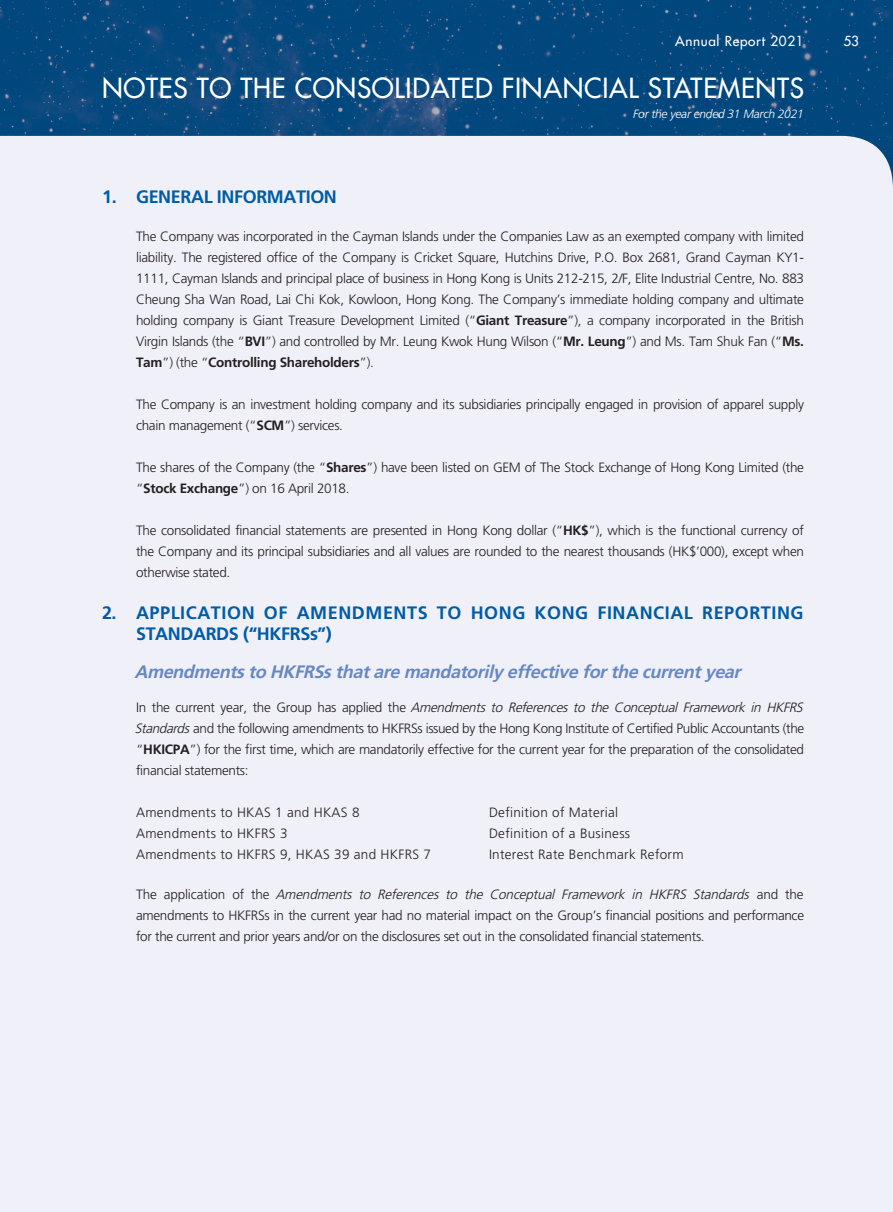
<style>
.page{position:relative;width:893px;height:1212px;background:#f0f0f8}
.page>*{position:absolute;margin:0;border:0;box-sizing:border-box;transform-origin:0 0}
.t1{font:500 27px "Futura Std";letter-spacing:.025em;color:#fff}
.t2{font:700 18px/21px "Frutiger LT Std";letter-spacing:.03em;color:#005ca7}
.t3{font:italic 700 18px "Frutiger LT Std";color:#6688c2}
.t4{font:700 18px "Frutiger LT Std";letter-spacing:-.02em;color:#005ca7}
.t5{font:300 13.5px/21px "Frutiger LT Std";letter-spacing:-.02em;color:#231f20;text-align:justify}
.t6{font:300 13.5px "Frutiger LT Std";letter-spacing:.02em;color:#231f20}
.t7{font:500 13.5px "Futura Std";letter-spacing:.05em;color:#fff}
.t8{font:italic 300 12px "Frutiger LT Std";letter-spacing:-.02em;color:#fff}
.s1{font-weight:700}
.s2{font-style:italic}
</style>
<div class="page">
<svg style="left:0;top:0;width:893px;height:186px;fill:#02487e"></svg>
<p class="t7" style="left:675px;top:32px;width:130px">Annual Report 2021</p>
<p class="t7" style="left:843px;top:33px;width:17px">53</p>
<h1 class="t1" style="left:102px;top:72px;width:704px">NOTES TO THE CONSOLIDATED FINANCIAL STATEMENTS</h1>
<p class="t8" style="left:633px;top:107px;width:172px">For the year ended 31 March 2021</p>
<h2 class="t4" style="left:102px;top:186px;width:236px">1. GENERAL INFORMATION</h2>
<p class="t5" style="left:136px;top:226px;width:669px">The Company was incorporated in the Cayman Islands under the Companies Law as an exempted company with limited liability. The registered office of the Company is Cricket Square, Hutchins Drive, P.O. Box 2681, Grand Cayman KY1- 1111, Cayman Islands and principal place of business in Hong Kong is Units 212-215, 2/F, Elite Industrial Centre, No. 883<br>Cheung Sha Wan Road, Lai Chi Kok, Kowloon, Hong Kong. The Company’s immediate holding company and ultimate holding company is Giant Treasure Development Limited (“<span class="s1">Giant Treasure</span>”), a company incorporated in the British Virgin Islands (the “<span class="s1">BVI</span>”) and controlled by Mr. Leung Kwok Hung Wilson (“<span class="s1">Mr. Leung</span>”) and Ms. Tam Shuk Fan (“<span class="s1">Ms.<br>Tam</span>”) (the “<span class="s1">Controlling Shareholders</span>”).</p>
<p class="t5" style="left:136px;top:394px;width:669px">The Company is an investment holding company and its subsidiaries principally engaged in provision of apparel supply chain management (“<span class="s1">SCM</span>”) services.</p>
<p class="t5" style="left:136px;top:457px;width:669px">The shares of the Company (the “<span class="s1">Shares</span>”) have been listed on GEM of The Stock Exchange of Hong Kong Limited (the “<span class="s1">Stock Exchange</span>”) on 16 April 2018.</p>
<p class="t5" style="left:136px;top:520px;width:669px">The consolidated financial statements are presented in Hong Kong dollar (“<span class="s1">HK$</span>”), which is the functional currency of the Company and its principal subsidiaries and all values are rounded to the nearest thousands (HK$’000), except when otherwise stated.</p>
<h2 class="t2" style="left:136px;top:603px;width:669px;text-indent:-34px">2. APPLICATION OF AMENDMENTS TO HONG KONG FINANCIAL REPORTING<br>STANDARDS (“HKFRSs”)</h2>
<h2 class="t3" style="left:134px;top:661px;width:612px">Amendmentsto HKFRSsthataremandatorilyeffectiveforthecurrentyear</h2>
<p class="t5" style="left:135px;top:697px;width:673px;text-align:left">I n t h e c u r r e n t y e a r , t h e G r o u p h a s a p p l i e d t h e <span class="s2">Amendments to References to the Conceptual Framework in HKFRS Standards</span> and the following amendments to HKFRSs issued by the Hong Kong Institute of Certified Public Accountants (the “<span class="s1">HKICPA</span>”) for the first time, which are mandatorily effective for the current year for the preparation of the consolidated financial statements:</p>
<p class="t6" style="left:136px;top:805px;width:225px">Amendments to HKAS 1 and HKAS 8</p>
<p class="t6" style="left:489px;top:805px;width:131px">Definition of Material</p>
<p class="t6" style="left:136px;top:826px;width:153px">Amendments to HKFRS 3</p>
<p class="t6" style="left:489px;top:826px;width:143px">Definition of a Business</p>
<p class="t6" style="left:136px;top:847px;width:297px">Amendments to HKFRS 9, HKAS 39 and HKFRS 7</p>
<p class="t6" style="left:489px;top:847px;width:196px">Interest Rate Benchmark Reform</p>
<p class="t5" style="left:136px;top:884px;width:669px">T h e a p p l i c a t i o n o f t h e <span class="s2">Amendments to References to the Conceptual Framework in HKFRS Standards</span> a n d t h e amendments to HKFRSs in the current year had no material impact on the Group’s financial positions and performance for the current and prior years and/or on the disclosures set out in the consolidated financial statements.</p>
</div>
